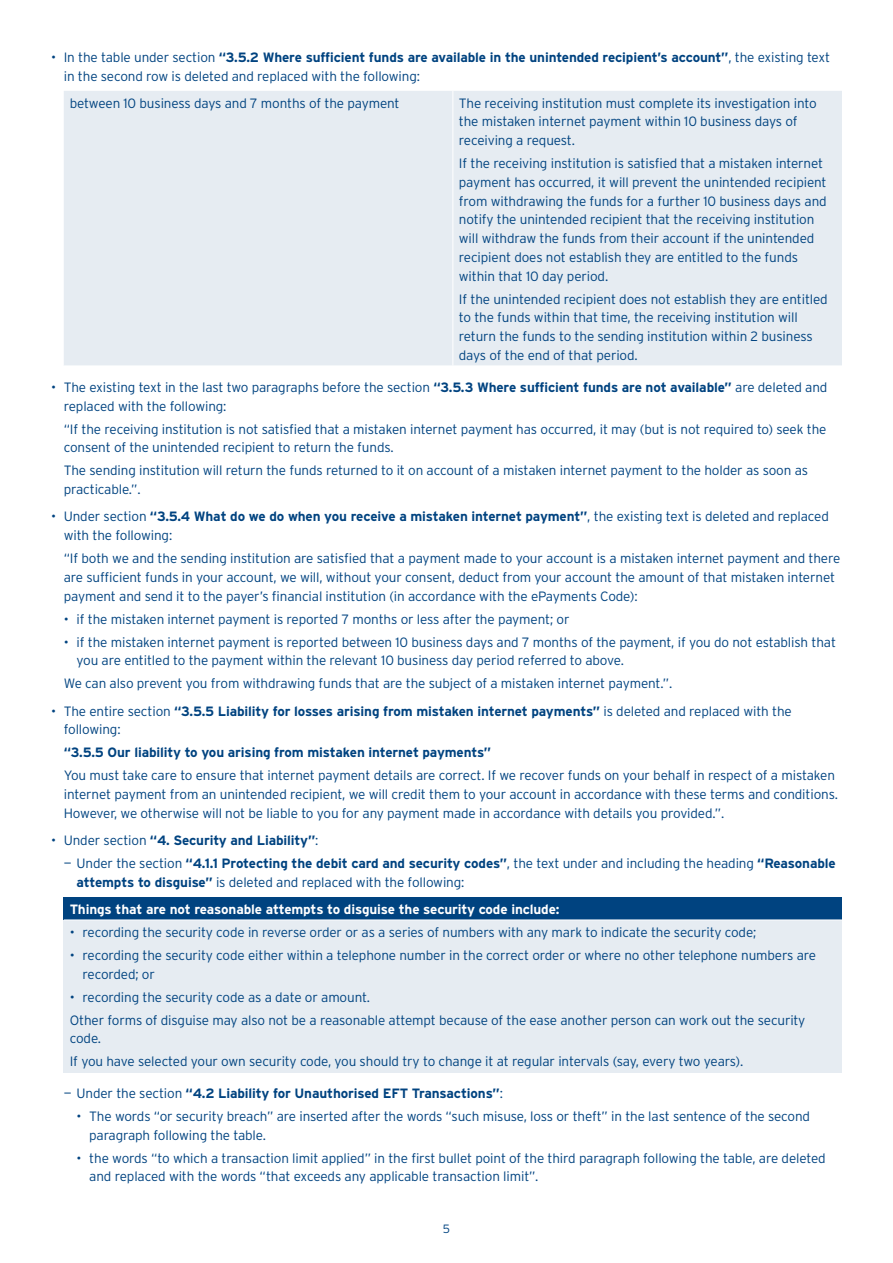
<style>
.page{position:relative;width:893px;height:1263px;background:#fff}
.page>*{position:absolute;margin:0;border:0;box-sizing:border-box;transform-origin:0 0}
.t1{font:300 13.5px/18.8px "Interstate";letter-spacing:-.01em;color:#004380}
.t2{font:700 13.5px/18.8px "Interstate";letter-spacing:-.01em;color:#004380}
.t3{font:700 13.5px "Interstate";letter-spacing:-.01em;color:#fff}
.t4{font:300 12px "Interstate";color:#004380}
.s1{font-weight:700}
.s2{font-weight:300}
</style>
<div class="page">
<div style="left:64px;top:91px;width:778px;height:275px;background:#e6ecf2"></div>
<hr style="left:452px;top:91px;width:1px;height:275px;background:#fff">
<div style="left:64px;top:897px;width:778px;height:23px;background:#004380"></div>
<div style="left:64px;top:920px;width:778px;height:152px;background:#e6ecf2"></div>
<hr style="left:64px;top:919px;width:778px;height:1px;background:#fff">
<p class="t1" style="left:64px;top:48px;width:768px;text-indent:-13px">• In the table under section <span class="s1">“3.5.2 Where sufficient funds are available in the unintended recipient’s account”</span>, the existing text in the second row is deleted and replaced with the following:</p>
<p class="t1" style="left:70px;top:93px;width:331px">between 10 business days and 7 months of the payment</p>
<p class="t1" style="left:459px;top:93px;width:359px">The receiving institution must complete its investigation into the mistaken internet payment within 10 business days of receiving a request.</p>
<p class="t1" style="left:459px;top:154px;width:369px">If the receiving institution is satisfied that a mistaken internet payment has occurred, it will prevent the unintended recipient from withdrawing the funds for a further 10 business days and notify the unintended recipient that the receiving institution will withdraw the funds from their account if the unintended recipient does not establish they are entitled to the funds within that 10 day period.</p>
<p class="t1" style="left:459px;top:289px;width:370px">If the unintended recipient does not establish they are entitled to the funds within that time, the receiving institution will return the funds to the sending institution within 2 business days of the end of that period.</p>
<p class="t1" style="left:64px;top:378px;width:765px;text-indent:-13px">• The existing text in the last two paragraphs before the section <span class="s1">“3.5.3 Where sufficient funds are not available”</span> are deleted and replaced with the following:</p>
<p class="t1" style="left:64px;top:419px;width:764px">“If the receiving institution is not satisfied that a mistaken internet payment has occurred, it may (but is not required to) seek the consent of the unintended recipient to return the funds.</p>
<p class="t1" style="left:64px;top:461px;width:746px">The sending institution will return the funds returned to it on account of a mistaken internet payment to the holder as soon as practicable.”.</p>
<p class="t1" style="left:64px;top:507px;width:767px;text-indent:-13px">• Under section <span class="s1">“3.5.4 What do we do when you receive a mistaken internet payment”</span>, the existing text is deleted and replaced with the following:</p>
<p class="t1" style="left:64px;top:549px;width:778px">“If both we and the sending institution are satisfied that a payment made to your account is a mistaken internet payment and there are sufficient funds in your account, we will, without your consent, deduct from your account the amount of that mistaken internet payment and send it to the payer’s financial institution (in accordance with the ePayments Code):</p>
<p class="t1" style="left:64px;top:609px;width:507px">• if the mistaken internet payment is reported 7 months or less after the payment; or</p>
<p class="t1" style="left:77px;top:632px;width:761px;text-indent:-13px">• if the mistaken internet payment is reported between 10 business days and 7 months of the payment, if you do not establish that you are entitled to the payment within the relevant 10 business day period referred to above.</p>
<p class="t1" style="left:64px;top:674px;width:610px">We can also prevent you from withdrawing funds that are the subject of a mistaken internet payment.”.</p>
<p class="t2" style="left:64px;top:701px;width:730px;text-indent:-13px"><span class="s2">• The entire section</span> “3.5.5 Liability for losses arising from mistaken internet payments” <span class="s2">is deleted and replaced with the following:</span></p>
<p class="t2" style="left:64px;top:743px;width:429px">“3.5.5 Our liability to you arising from mistaken internet payments”</p>
<p class="t1" style="left:64px;top:766px;width:776px">You must take care to ensure that internet payment details are correct. If we recover funds on your behalf in respect of a mistaken internet payment from an unintended recipient, we will credit them to your account in accordance with these terms and conditions.<br>However, we otherwise will not be liable to you for any payment made in accordance with details you provided.”.</p>
<p class="t2" style="left:51px;top:831px;width:269px"><span class="s2">• Under section</span> “4. Security and Liability”<span class="s2">:</span></p>
<p class="t1" style="left:77px;top:854px;width:761px;text-indent:-13px">— Under the section <span class="s1">“4.1.1 Protecting the debit card and security codes”</span>, the text under and including the heading <span class="s1">“Reasonable attempts to disguise”</span> is deleted and replaced with the following:</p>
<p class="t3" style="left:70px;top:901px;width:491px">Things that are not reasonable attempts to disguise the security code include:</p>
<p class="t1" style="left:70px;top:922px;width:688px">• recording the security code in reverse order or as a series of numbers with any mark to indicate the security code;</p>
<p class="t1" style="left:83px;top:945px;width:735px;text-indent:-13px">• recording the security code either within a telephone number in the correct order or where no other telephone numbers are recorded; or</p>
<p class="t1" style="left:70px;top:985px;width:737px;line-height:23px">• recording the security code as a date or amount.<br>Other forms of disguise may also not be a reasonable attempt because of the ease another person can work out the security</p>
<p class="t1" style="left:70px;top:1027px;width:675px;line-height:23px">code.<br>If you have selected your own security code, you should try to change it at regular intervals (say, every two years).</p>
<p class="t2" style="left:64px;top:1083px;width:441px"><span class="s2">— Under the section</span> “4.2 Liability for Unauthorised EFT Transactions”<span class="s2">:</span></p>
<p class="t1" style="left:89px;top:1106px;width:722px;text-indent:-13px">• The words “or security breach” are inserted after the words “such misuse, loss or theft” in the last sentence of the second paragraph following the table.</p>
<p class="t1" style="left:89px;top:1148px;width:738px;text-indent:-13px">• the words “to which a transaction limit applied” in the first bullet point of the third paragraph following the table, are deleted and replaced with the words “that exceeds any applicable transaction limit”.</p>
<p class="t4" style="left:443px;top:1222px;width:9px">5</p>
</div>
